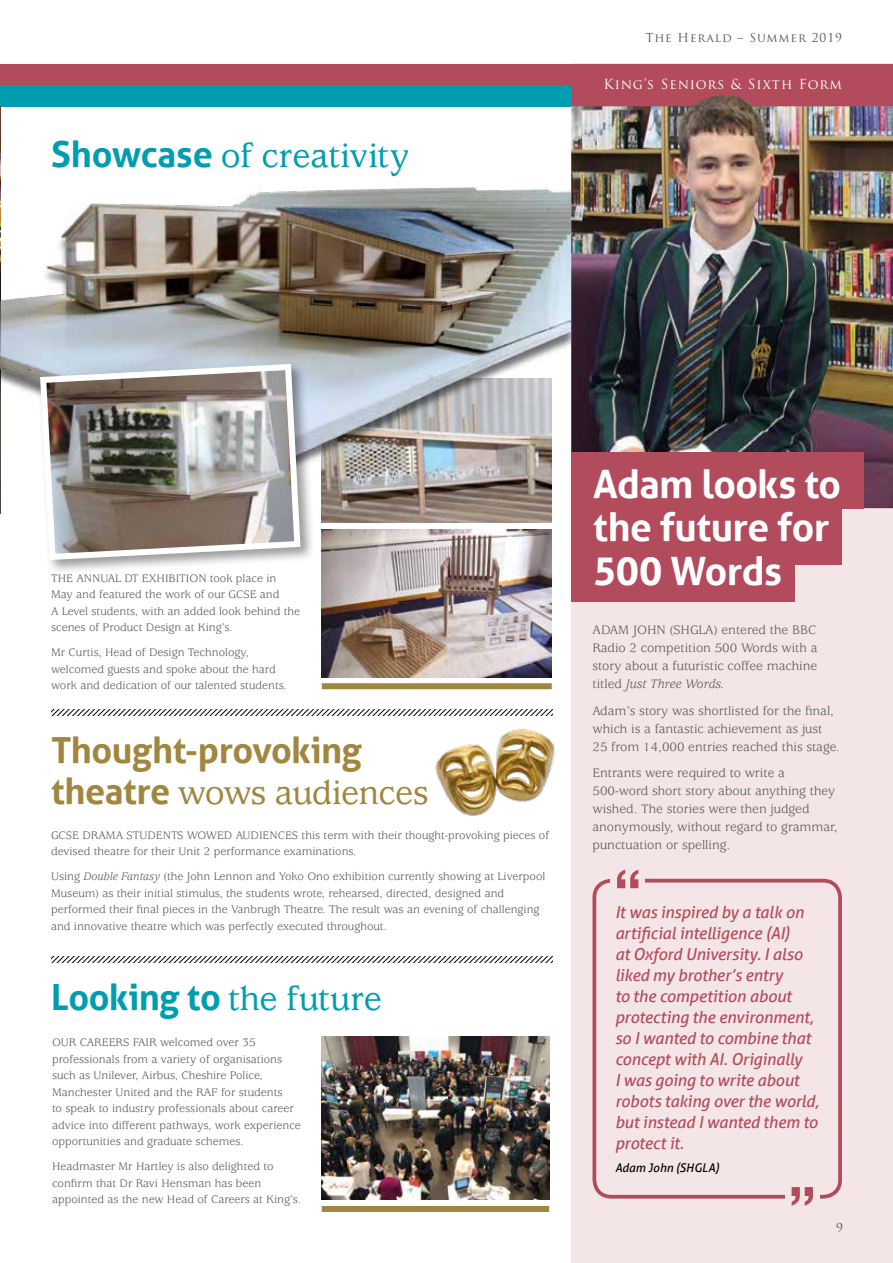
<style>
.page{position:relative;width:893px;height:1263px;background:#fff}
.page>*{position:absolute;margin:0;border:0;box-sizing:border-box;transform-origin:0 0}
.t1{font:700 39px/43.5px "Aller";letter-spacing:-.015em;color:#fff}
.t2{font:500 36px "Usherwood";color:#009db1}
.t3{font:500 36px "Usherwood";letter-spacing:-.025em;color:#a1863f}
.t4{font:700 36px "Aller";letter-spacing:-.015em;color:#009db1}
.t5{font:700 36px "Aller";letter-spacing:-.015em;color:#a1863f}
.t6{font:italic 16.5px/21px "Aller";letter-spacing:-.01em;color:#b24b5c}
.t7{font:13.5px/18px "Usherwood";color:#575756}
.t8{font:13.5px "Trajan Pro";letter-spacing:.07em;color:#fff}
.t9{font:12px/16.5px "Usherwood";color:#575756}
.t10{font:12px "Trajan Pro";letter-spacing:.075em;color:#575756}
.t11{font:italic 12px "Aller";letter-spacing:.005em;color:#000}
.s1{font-family:"Aller";font-weight:700}
.s2{font-style:italic}
.s3{font-family:"Usherwood";font-weight:500}
</style>
<div class="page">
<div style="left:571px;top:64px;width:322px;height:1199px;background:#f4e5e6"></div>
<div style="left:0;top:64px;width:893px;height:42px;background:#b24b5c"></div>
<div style="left:0;top:85px;width:571px;height:21px;background:#009db1"></div>
<img style="left:0;top:106px;width:1px;height:408px">
<img style="left:322px;top:489px;width:230px;height:34px">
<img style="left:322px;top:529px;width:230px;height:148px">
<img style="left:571px;top:95px;width:322px;height:413px">
<div style="left:571px;top:503px;width:271px;height:62px;background:#b24b5c"></div>
<div style="left:571px;top:539px;width:224px;height:62px;background:#b24b5c"></div>
<div style="left:571px;top:452px;width:293px;height:57px;background:#b24b5c"></div>
<svg style="left:51px;top:709px;width:502px;height:7px"></svg>
<svg style="left:51px;top:956px;width:502px;height:6px"></svg>
<img style="left:435px;top:729px;width:120px;height:87px">
<img style="left:322px;top:1037px;width:227px;height:163px">
<div style="left:322px;top:1206px;width:227px;height:6px;background:#a1863f"></div>
<div style="left:322px;top:683px;width:230px;height:6px;background:#a1863f"></div>
<div style="left:592px;top:879px;width:250px;height:319px;border:4px solid #b24b5c;border-radius:17px"></div>
<div style="left:611px;top:862px;width:34px;height:34px;background:#f4e5e6"></div>
<svg style="left:617px;top:870px;width:21px;height:18px"></svg>
<div style="left:785px;top:1179px;width:34px;height:34px;background:#f4e5e6"></div>
<svg style="left:792px;top:1187px;width:21px;height:19px"></svg>
<img style="left:0;top:109px;width:571px;height:380px">
<div style="left:37px;top:361px;width:278px;height:214px;background:#000;opacity:.4"></div>
<img style="left:37px;top:361px;width:267px;height:202px">
<h2 class="t2" style="left:51px;top:135px;width:360px"><span class="s1">Showcase</span> of creativity</h2>
<p class="t10" style="left:645px;top:30px;width:198px">The Herald – Summer 2019</p>
<p class="t8" style="left:603px;top:76px;width:240px">King’s Seniors &amp; Sixth Form</p>
<p class="t9" style="left:51px;top:570px;width:251px">THE ANNUAL DT EXHIBITION took place in May and featured the work of our GCSE and<br>A Level students, with an added look behind the scenes of Product Design at King’s.</p>
<p class="t9" style="left:51px;top:645px;width:237px">Mr Curtis, Head of Design Technology, welcomed guests and spoke about the hard work and dedication of our talented students.</p>
<h2 class="t5" style="left:51px;top:728px;width:312px">Thought-provoking</h2>
<h2 class="t3" style="left:51px;top:772px;width:379px"><span class="s1">theatre</span> wows audiences</h2>
<p class="t9" style="left:51px;top:827px;width:500px">GCSE DRAMA STUDENTS WOWED AUDIENCES this term with their thought-provoking pieces of devised theatre for their Unit 2 performance examinations.</p>
<p class="t9" style="left:51px;top:869px;width:496px">Using <span class="s2">Double Fantasy</span> (the John Lennon and Yoko Ono exhibition currently showing at Liverpool Museum) as their initial stimulus, the students wrote, rehearsed, directed, designed and performed their final pieces in the Vanbrugh Theatre. The result was an evening of challenging and innovative theatre which was perfectly executed throughout.</p>
<h2 class="t4" style="left:51px;top:975px;width:332px">Looking to <span class="s3">the future</span></h2>
<p class="t9" style="left:52px;top:1035px;width:250px">OUR CAREERS FAIR welcomed over 35 professionals from a variety of organisations such as Unilever, Airbus, Cheshire Police, Manchester United and the RAF for students<br>to speak to industry professionals about career advice into different pathways, work experience opportunities and graduate schemes.</p>
<p class="t9" style="left:52px;top:1159px;width:250px">Headmaster Mr Hartley is also delighted to confirm that Dr Ravi Hensman has been appointed as the new Head of Careers at King’s.</p>
<h1 class="t1" style="left:593px;top:462px;width:249px">Adam looks to the future for<br>500 Words</h1>
<p class="t7" style="left:592px;top:621px;width:227px;text-align:justify">ADAM JOHN (SHGLA) entered the BBC Radio 2 competition 500 Words with a story about a futuristic coffee machine titled <span class="s2">Just Three Words.</span></p>
<p class="t7" style="left:592px;top:702px;width:249px">Adam’s story was shortlisted for the final, which is a fantastic achievement as just<br>25 from 14,000 entries reached this stage.</p>
<p class="t7" style="left:592px;top:764px;width:247px">Entrants were required to write a 500-word short story about anything they wished. The stories were then judged anonymously, without regard to grammar, punctuation or spelling.</p>
<p class="t6" style="left:615px;top:901px;width:205px">It was inspired by a talk on artificial intelligence (AI)<br>at Oxford University. I also liked my brother’s entry<br>to the competition about protecting the environment, so I wanted to combine that concept with AI. Originally<br>I was going to write about robots taking over the world, but instead I wanted them to protect it.</p>
<p class="t11" style="left:615px;top:1161px;width:106px">Adam John (SHGLA)</p>
<p class="t10" style="left:836px;top:1220px;width:8px">9</p>
</div>
